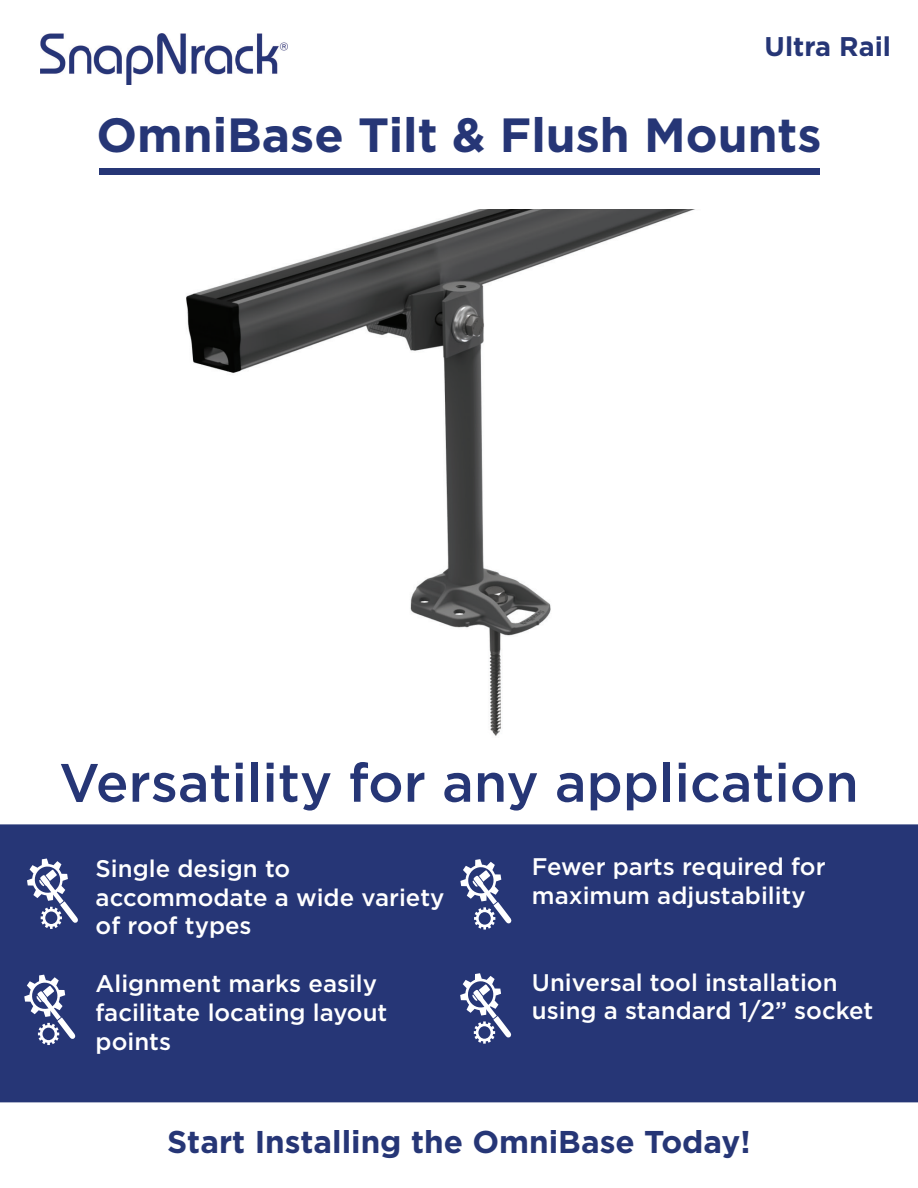
<style>
.page{position:relative;width:918px;height:1188px;background:#fff}
.page>*{position:absolute;margin:0;border:0;box-sizing:border-box;transform-origin:0 0}
.t1{font:500 54px "Gotham";color:#263676}
.t2{font:700 48px "Gotham";color:#263676}
.t3{font:700 31.5px "Gotham";color:#263676}
.t4{font:700 27px "Gotham";color:#263676}
.t5{font:500 24px/28.8px "Gotham";color:#fff}
</style>
<div class="page">
<img style="left:186px;top:210px;width:507px;height:526px">
<div style="left:99px;top:168px;width:721px;height:7px;background:#263676"></div>
<div style="left:0;top:824px;width:918px;height:278px;background:#263676"></div>
<svg style="left:460px;top:859px;width:52px;height:71px"></svg>
<svg style="left:460px;top:973px;width:51px;height:71px"></svg>
<svg style="left:24px;top:975px;width:51px;height:70px"></svg>
<svg style="left:27px;top:859px;width:51px;height:70px"></svg>
<img style="left:40px;top:34px;width:247px;height:51px">
<p class="t4" style="left:765px;top:29px;width:128px">Ultra Rail</p>
<h2 class="t2" style="left:96px;top:104px;width:727px">OmniBase Tilt &amp; Flush Mounts</h2>
<h1 class="t1" style="left:59px;top:747px;width:801px">Versatility for any application</h1>
<p class="t5" style="left:96px;top:854px;width:351px">Single design to accommodate a wide variety of roof types</p>
<p class="t5" style="left:96px;top:969px;width:293px">Alignment marks easily facilitate locating layout points</p>
<p class="t5" style="left:532px;top:852px;width:295px">Fewer parts required for maximum adjustability</p>
<p class="t5" style="left:532px;top:967px;width:343px">Universal tool installation using a standard 1/2” socket</p>
<h3 class="t3" style="left:167px;top:1121px;width:585px">Start Installing the OmniBase Today!</h3>
</div>
